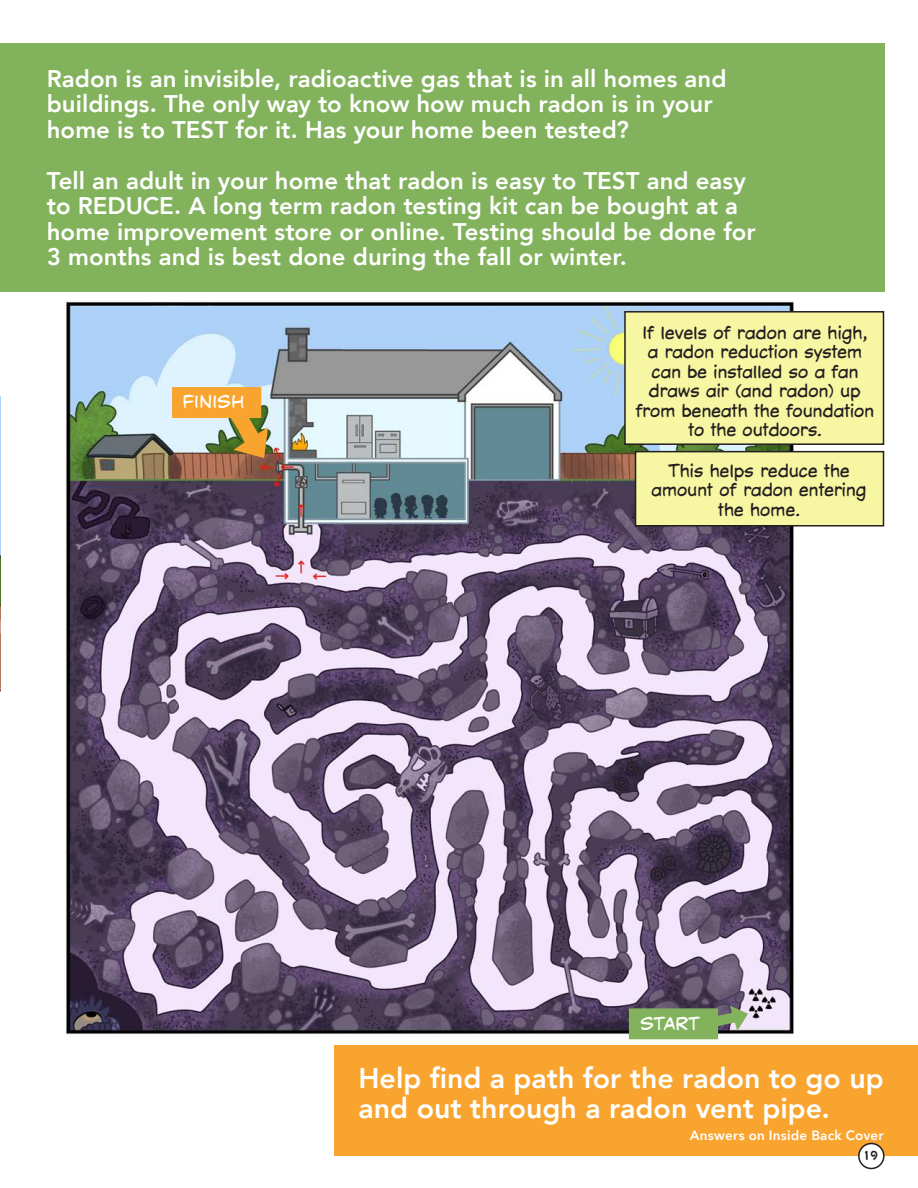
<style>
.page{position:relative;width:918px;height:1188px;background:#fff}
.page>*{position:absolute;margin:0;border:0;box-sizing:border-box;transform-origin:0 0}
.t1{font:800 28.5px/30px "Avenir";color:#fff}
.t2{font:800 24px/25.5px "Avenir";color:#fff}
.t3{font:18px/19.5px "CC Dave Gibbons Lower";letter-spacing:.005em;color:#231f20;text-align:center}
.t4{font:18px "CC Dave Gibbons Lower";color:#fff}
.t5{font:15px "Larisch";color:#231f20}
.t6{font:800 13.5px "Avenir";letter-spacing:.015em;color:#fff}
</style>
<div class="page">
<img style="left:0;top:291px;width:1px;height:401px">
<img style="left:58px;top:291px;width:746px;height:838px">
<div style="left:335px;top:1045px;width:583px;height:111px;background:#f9a42e"></div>
<div style="left:0;top:43px;width:884px;height:248px;background:#83b25d"></div>
<div style="left:636px;top:452px;width:248px;height:74px;background:#f6f6a3"></div>
<div style="left:635px;top:451px;width:249px;height:75px;border:2px solid #231f20"></div>
<div style="left:625px;top:312px;width:259px;height:132px;background:#f6f6a3"></div>
<div style="left:624px;top:311px;width:260px;height:134px;border:2px solid #231f20"></div>
<svg style="left:629px;top:1006px;width:119px;height:33px;background:#84a768"></svg>
<svg style="left:172px;top:387px;width:96px;height:71px;background:#d4ad68"></svg>
<div style="left:859px;top:1144px;width:25px;height:24px;background:#fff;border-radius:50%"></div>
<div style="left:858px;top:1143px;width:27px;height:26px;border:2px solid #231f20;border-radius:50%"></div>
<p class="t2" style="left:47px;top:66px;width:681px">Radon is an invisible, radioactive gas that is in all homes and buildings. The only way to know how much radon is in your home is to TEST for it. Has your home been tested?</p>
<p class="t2" style="left:47px;top:168px;width:711px">Tell an adult in your home that radon is easy to TEST and easy to REDUCE. A long term radon testing kit can be bought at a home improvement store or online. Testing should be done for 3 months and is best done during the fall or winter.</p>
<p class="t4" style="left:183px;top:392px;width:63px">FINISH</p>
<p class="t3" style="left:636px;top:323px;width:240px">If levels of radon are high, a radon reduction system can be installed so a fan draws air (and radon) up from beneath the foundation to the outdoors.</p>
<p class="t3" style="left:652px;top:461px;width:216px">This helps reduce the amount of radon entering the home.</p>
<p class="t4" style="left:640px;top:1013px;width:62px">START</p>
<p class="t1" style="left:358px;top:1063px;width:527px">Help find a path for the radon to go up and out through a radon vent pipe.</p>
<p class="t6" style="left:690px;top:1125px;width:196px">Answers on Inside Back Cover</p>
<p class="t5" style="left:863px;top:1148px;width:16px">19</p>
</div>
